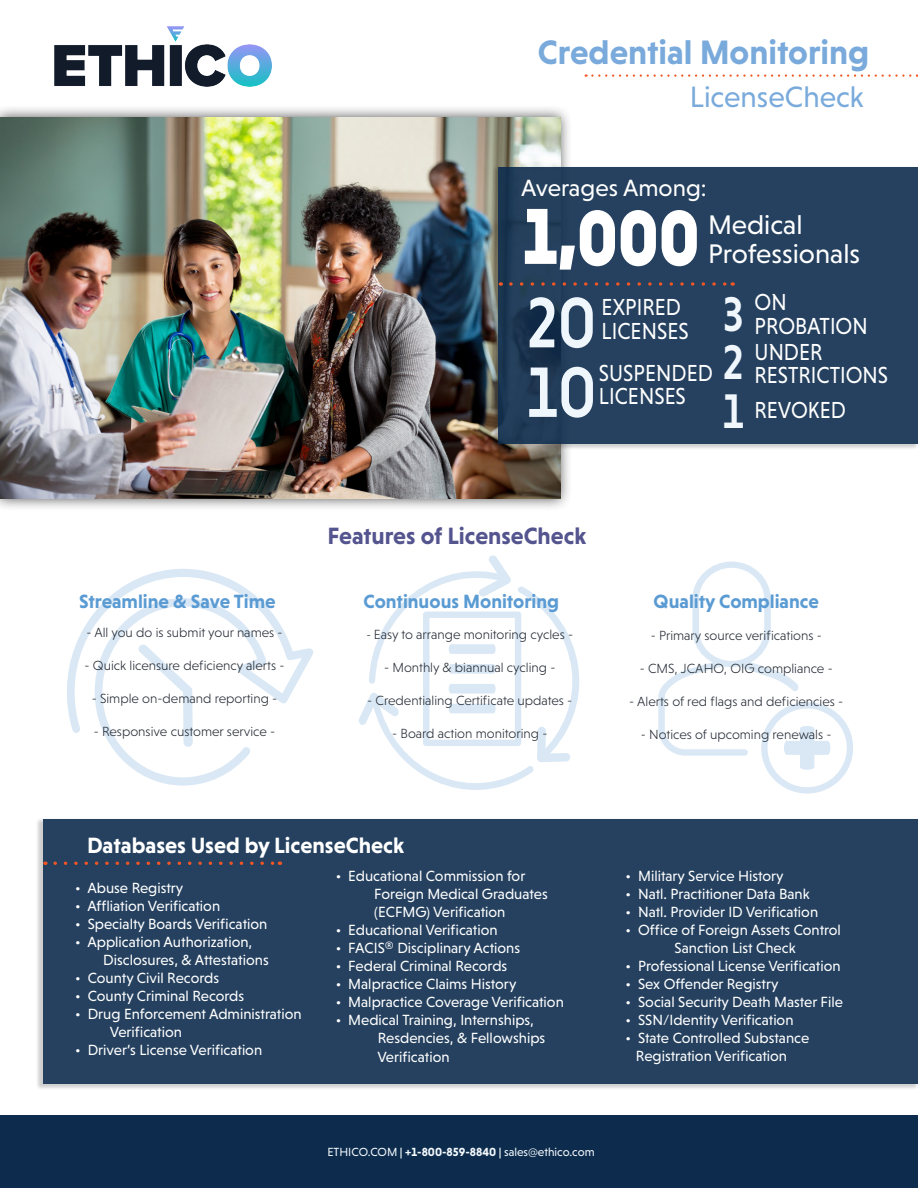
<style>
.page{position:relative;width:918px;height:1188px;background:#fff}
.page>*{position:absolute;margin:0;border:0;box-sizing:border-box;transform-origin:0 0}
.t1{font:900 80.1px "Niveau Grotesk";color:#fff;scale:.86 1}
.t2{font:500 72.6px "Niveau Grotesk";color:#f0f7fc;scale:.91 1}
.t3{font:500 49.5px "Niveau Grotesk";color:#f0f7fc;scale:.91 1}
.t4{font:700 34.5px "Niveau Grotesk";color:#79aadb}
.t5{font:30px "Niveau Grotesk";color:#79aadb}
.t6{font:27.3px "Niveau Grotesk";color:#fff}
.t7{font:700 24px "Niveau Grotesk";color:#54548f}
.t8{font:24px "Niveau Grotesk";color:#fff}
.t9{font:23.55px "Niveau Grotesk";color:#fff;scale:.91 1}
.t10{font:700 22.5px "Niveau Grotesk";color:#fff}
.t11{font:700 19.5px "Niveau Grotesk";color:#5a9bd3}
.t12{font:15px "Niveau Grotesk";color:#fff}
.t13{font:300 13.5px "Niveau Grotesk";color:#252b35}
.t14{font:12px "Niveau Grotesk";color:#f3f9fd}
.s1{font-size:80.85px}
.s2{font-size:12px}
.s3{font-weight:700}
</style>
<div class="page">
<div style="left:0;top:105px;width:573px;height:406px;background:#231f20;opacity:.75"></div>
<img style="left:0;top:118px;width:560px;height:381px">
<svg style="left:586px;top:74px;width:332px;height:3px"></svg>
<div style="left:0;top:1116px;width:918px;height:72px;background:#0d2c4d"></div>
<div style="left:491px;top:165px;width:427px;height:285px;background:#231f20;opacity:.25"></div>
<div style="left:499px;top:168px;width:419px;height:276px;background:#25415f"></div>
<svg style="left:658px;top:562px;width:195px;height:232px"></svg>
<svg style="left:67px;top:569px;width:246px;height:217px"></svg>
<svg style="left:138px;top:644px;width:55px;height:103px"></svg>
<svg style="left:359px;top:555px;width:220px;height:235px"></svg>
<div style="left:36px;top:817px;width:882px;height:274px;background:#231f20;opacity:.25"></div>
<div style="left:43px;top:820px;width:875px;height:264px;background:#25415f"></div>
<svg style="left:55px;top:862px;width:225px;height:3px"></svg>
<svg style="left:511px;top:282px;width:222px;height:4px"></svg>
<img style="left:54px;top:26px;width:218px;height:61px">
<p class="t4" style="left:538px;top:32px;width:333px">Credential Monitoring</p>
<p class="t5" style="left:690px;top:80px;width:175px">LicenseCheck</p>
<p class="t8" style="left:521px;top:174px;width:187px">Averages Among:</p>
<p class="t1" style="left:523px;top:192px;width:207px"><span class="s1">1,</span>000</p>
<p class="t6" style="left:708px;top:210px;width:96px">Medical</p>
<p class="t6" style="left:708px;top:238px;width:154px">Professionals</p>
<p class="t11" style="left:79px;top:590px;width:198px">Streamline &amp; Save Time</p>
<p class="t13" style="left:86px;top:625px;width:198px">- All you do is submit your names -</p>
<p class="t13" style="left:84px;top:658px;width:202px">- Quick licensure deficiency alerts -</p>
<p class="t13" style="left:92px;top:691px;width:187px">- Simple on-demand reporting -</p>
<p class="t13" style="left:94px;top:724px;width:183px">- Responsive customer service -</p>
<p class="t2" style="left:527px;top:281px;width:78px">20</p>
<p class="t9" style="left:602px;top:294px;width:89px">EXPIRED</p>
<p class="t9" style="left:602px;top:317px;width:97px">LICENSES</p>
<p class="t2" style="left:527px;top:351px;width:78px">10</p>
<p class="t9" style="left:599px;top:359px;width:127px">SUSPENDED</p>
<p class="t9" style="left:599px;top:383px;width:97px">LICENSES</p>
<p class="t3" style="left:723px;top:286px;width:25px">3</p>
<p class="t9" style="left:755px;top:289px;width:37px">ON</p>
<p class="t9" style="left:755px;top:312px;width:126px">PROBATION</p>
<p class="t3" style="left:723px;top:334px;width:24px">2</p>
<p class="t3" style="left:723px;top:383px;width:25px">1</p>
<p class="t9" style="left:755px;top:338px;width:76px">UNDER</p>
<p class="t9" style="left:755px;top:362px;width:148px">RESTRICTIONS</p>
<p class="t9" style="left:755px;top:397px;width:102px">REVOKED</p>
<p class="t7" style="left:327px;top:522px;width:260px">Features of LicenseCheck</p>
<p class="t11" style="left:364px;top:591px;width:197px">Continuous Monitoring</p>
<p class="t13" style="left:367px;top:627px;width:208px"><span class="s2">-</span> Easy to arrange monitoring cycles -</p>
<p class="t13" style="left:384px;top:660px;width:173px">- Monthly &amp; biannual cycling -</p>
<p class="t13" style="left:367px;top:693px;width:207px">- Credentialing Certificate updates -</p>
<p class="t13" style="left:392px;top:726px;width:157px">- Board action monitoring -</p>
<p class="t11" style="left:654px;top:590px;width:167px">Quality Compliance</p>
<p class="t13" style="left:651px;top:628px;width:173px">- Primary source verifications -</p>
<p class="t13" style="left:640px;top:661px;width:195px">- CMS, JCAHO, OIG compliance -</p>
<p class="t13" style="left:629px;top:694px;width:216px">- Alerts of red flags and deficiencies -</p>
<p class="t13" style="left:641px;top:727px;width:192px">- Notices of upcoming renewals -</p>
<p class="t10" style="left:87px;top:833px;width:319px">Databases Used by LicenseCheck</p>
<p class="t12" style="left:75px;top:879px;width:110px">• Abuse Registry</p>
<p class="t12" style="left:75px;top:897px;width:147px">• Affliation Verification</p>
<p class="t12" style="left:75px;top:915px;width:194px">• Specialty Boards Verification</p>
<p class="t12" style="left:75px;top:933px;width:179px">• Application Authorization,</p>
<p class="t12" style="left:103px;top:951px;width:167px">Disclosures, &amp; Attestations</p>
<p class="t12" style="left:75px;top:969px;width:145px">• County Civil Records</p>
<p class="t12" style="left:75px;top:987px;width:171px">• County Criminal Records</p>
<p class="t12" style="left:75px;top:1005px;width:228px">• Drug Enforcement Administration</p>
<p class="t12" style="left:110px;top:1023px;width:74px">Verification</p>
<p class="t12" style="left:75px;top:1041px;width:189px">• Driver’s License Verification</p>
<p class="t12" style="left:336px;top:867px;width:191px">• Educational Commission for</p>
<p class="t12" style="left:374px;top:885px;width:175px">Foreign Medical Graduates</p>
<p class="t12" style="left:374px;top:903px;width:133px">(ECFMG) Verification</p>
<p class="t12" style="left:336px;top:921px;width:163px">• Educational Verification</p>
<p class="t12" style="left:336px;top:939px;width:186px">• FACIS® Disciplinary Actions</p>
<p class="t12" style="left:336px;top:957px;width:173px">• Federal Criminal Records</p>
<p class="t12" style="left:336px;top:975px;width:182px">• Malpractice Claims History</p>
<p class="t12" style="left:336px;top:993px;width:230px">• Malpractice Coverage Verification</p>
<p class="t12" style="left:336px;top:1011px;width:200px">• Medical Training, Internships,</p>
<p class="t12" style="left:378px;top:1029px;width:169px">Resdencies, &amp; Fellowships</p>
<p class="t12" style="left:377px;top:1049px;width:74px">Verification</p>
<p class="t12" style="left:625px;top:867px;width:160px">• Military Service History</p>
<p class="t12" style="left:625px;top:885px;width:186px">• Natl. Practitioner Data Bank</p>
<p class="t12" style="left:625px;top:903px;width:194px">• Natl. Provider ID Verification</p>
<p class="t12" style="left:625px;top:921px;width:217px">• Office of Foreign Assets Control</p>
<p class="t12" style="left:675px;top:939px;width:123px">Sanction List Check</p>
<p class="t12" style="left:625px;top:957px;width:217px">• Professional License Verification</p>
<p class="t12" style="left:625px;top:975px;width:155px">• Sex Offender Registry</p>
<p class="t12" style="left:625px;top:993px;width:219px">• Social Security Death Master File</p>
<p class="t12" style="left:625px;top:1011px;width:170px">• SSN/Identity Verification</p>
<p class="t12" style="left:625px;top:1029px;width:185px">• State Controlled Substance</p>
<p class="t12" style="left:636px;top:1047px;width:153px">Registration Verification</p>
<p class="t14" style="left:327px;top:1145px;width:269px">ETHICO.COM <span class="s3">| +1-800-859-8840 |</span> sales@ethico.com</p>
</div>
